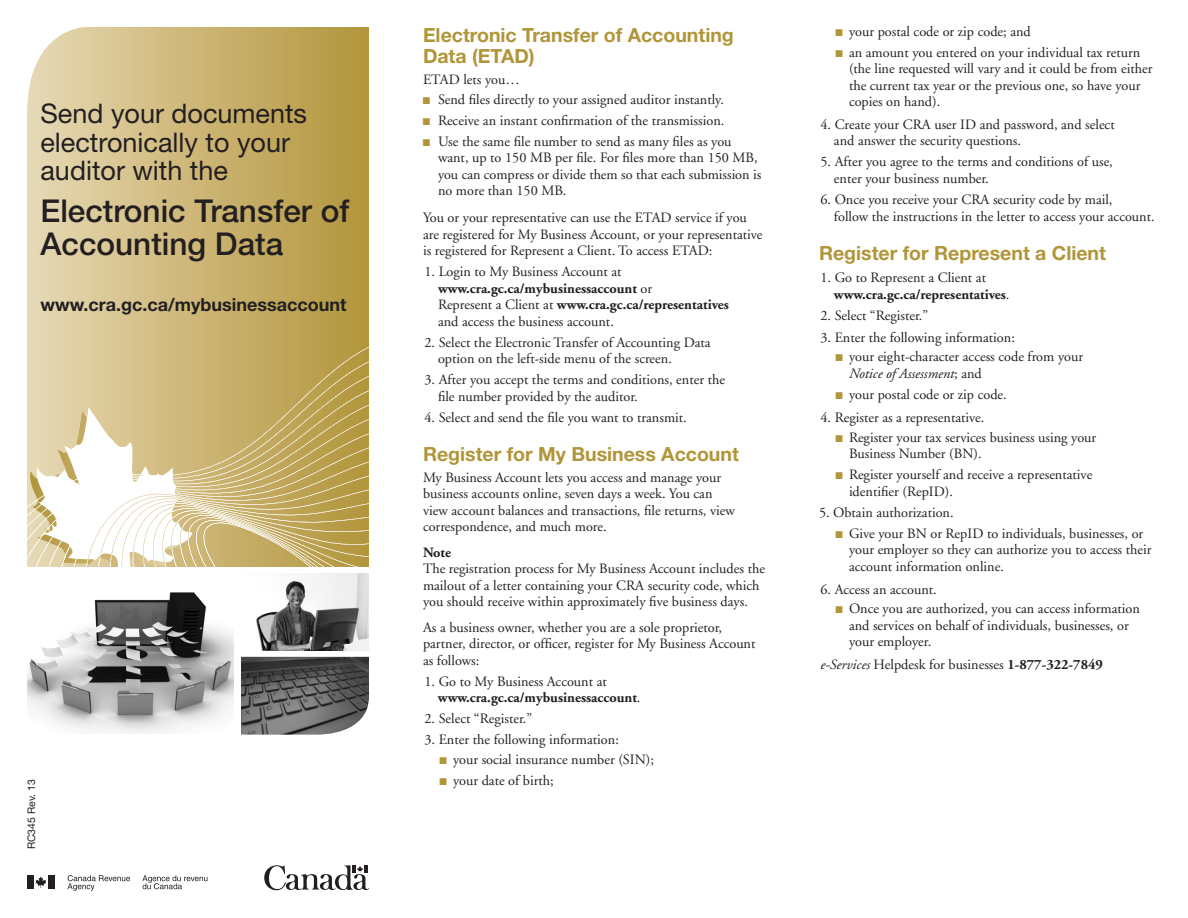
<style>
.page{position:relative;width:1188px;height:918px;background:#fff}
.page>*{position:absolute;margin:0;border:0;box-sizing:border-box;transform-origin:0 0}
.t1{font:500 31.5px/33px "Helvetica Neue";color:#231f20}
.t2{font:27px/28.5px "Helvetica Neue";color:#231f20}
.t3{font:700 19.5px/21px "Helvetica Neue";color:#b19539}
.t4{font:700 18px "Helvetica Neue";color:#231f20}
.t5{font:14.25px/16.5px "Adobe Garamond";color:#231f20}
.t6{font:700 14.25px/16.5px "Adobe Garamond";color:#231f20}
.t7{font:10.5px "Helvetica Neue";color:#231f20}
.s1{color:#b19539}
.s2{font-weight:700}
.s3{font-weight:400}
.s4{font-style:italic}
</style>
<div class="page">
<svg style="left:27px;top:27px;width:342px;height:540px;background:#cdb87a"></svg>
<svg style="left:27px;top:347px;width:342px;height:14px;background:#ccb678"></svg>
<svg style="left:27px;top:361px;width:342px;height:15px;background:#ccb778"></svg>
<svg style="left:27px;top:376px;width:342px;height:14px;background:#cdb779"></svg>
<svg style="left:27px;top:390px;width:342px;height:15px;background:#cdb77a"></svg>
<svg style="left:29px;top:407px;width:340px;height:160px"></svg>
<svg style="left:264px;top:865px;width:105px;height:25px"></svg>
<svg style="left:67px;top:875px;width:63px;height:16px"></svg>
<svg style="left:142px;top:875px;width:65px;height:14px"></svg>
<div style="left:27px;top:875px;width:7px;height:14px;background:#231f20"></div>
<svg style="left:36px;top:876px;width:10px;height:12px"></svg>
<div style="left:48px;top:875px;width:7px;height:14px;background:#231f20"></div>
<img style="left:241px;top:657px;width:128px;height:78px">
<img style="left:256px;top:573px;width:113px;height:78px">
<img style="left:28px;top:592px;width:205px;height:142px">
<h2 class="t2" style="left:40px;top:99px;width:268px">Send your documents electronically to your auditor with the</h2>
<h1 class="t1" style="left:40px;top:194px;width:310px">Electronic Transfer of<br>Accounting Data</h1>
<p class="t4" style="left:40px;top:293px;width:307px">www.cra.gc.ca/mybusinessaccount</p>
<p class="t7" style="left:25px;top:849px;width:72px;rotate:-90deg">RC345 Rev. 13</p>
<h3 class="t3" style="left:423px;top:24px;width:312px">Electronic Transfer of Accounting<br>Data (ETAD)</h3>
<p class="t5" style="left:423px;top:72px;width:98px">ETAD lets you…</p>
<p class="t5" style="left:423px;top:91px;width:302px"><span class="s1">■</span> Send files directly to your assigned auditor instantly.</p>
<p class="t5" style="left:423px;top:112px;width:303px"><span class="s1">■</span> Receive an instant confirmation of the transmission.</p>
<p class="t5" style="left:438px;top:133px;width:325px;text-indent:-15px"><span class="s1">■</span> Use the same file number to send as many files as you want, up to 150 MB per file. For files more than 150 MB, you can compress or divide them so that each submission is no more than 150 MB.</p>
<p class="t5" style="left:423px;top:210px;width:341px">You or your representative can use the ETAD service if you are registered for My Business Account, or your representative is registered for Represent a Client. To access ETAD:</p>
<p class="t5" style="left:438px;top:264px;width:292px;text-indent:-13px">1. Login to My Business Account at <span class="s2">www.cra.gc.ca/mybusinessaccount</span> or<br>Represent a Client at <span class="s2">www.cra.gc.ca/representatives </span>and access the business account.</p>
<p class="t5" style="left:438px;top:334px;width:274px;text-indent:-13px">2. Select the Electronic Transfer of Accounting Data option on the left-side menu of the screen.</p>
<p class="t5" style="left:438px;top:372px;width:289px;text-indent:-13px">3. After you accept the terms and conditions, enter the file number provided by the auditor.</p>
<p class="t5" style="left:425px;top:409px;width:264px">4. Select and send the file you want to transmit.</p>
<h3 class="t3" style="left:423px;top:443px;width:317px">Register for My Business Account</h3>
<p class="t5" style="left:423px;top:469px;width:314px">My Business Account lets you access and manage your business accounts online, seven days a week. You can view account balances and transactions, file returns, view correspondence, and much more.</p>
<p class="t6" style="left:423px;top:544px;width:30px">Note</p>
<p class="t5" style="left:423px;top:561px;width:344px">The registration process for My Business Account includes the mailout of a letter containing your CRA security code, which you should receive within approximately five business days.</p>
<p class="t5" style="left:423px;top:619px;width:334px">As a business owner, whether you are a sole proprietor, partner, director, or officer, register for My Business Account as follows:</p>
<p class="t6" style="left:438px;top:673px;width:204px;text-indent:-13px"><span class="s3">1. Go to My Business Account at </span>www.cra.gc.ca/mybusinessaccount<span class="s3">.</span></p>
<p class="t5" style="left:424px;top:711px;width:109px">2. Select “Register.”</p>
<p class="t5" style="left:424px;top:732px;width:196px">3. Enter the following information:</p>
<p class="t5" style="left:440px;top:751px;width:216px"><span class="s1">■</span> your social insurance number (SIN);</p>
<p class="t5" style="left:440px;top:772px;width:116px"><span class="s1">■</span> your date of birth;</p>
<p class="t5" style="left:836px;top:24px;width:197px"><span class="s1">■</span> your postal code or zip code; and</p>
<p class="t5" style="left:849px;top:45px;width:305px;text-indent:-14px"><span class="s1">■</span> an amount you entered on your individual tax return (the line requested will vary and it could be from either the current tax year or the previous one, so have your copies on hand).</p>
<p class="t5" style="left:834px;top:117px;width:282px;text-indent:-13px">4. Create your CRA user ID and password, and select and answer the security questions.</p>
<p class="t5" style="left:834px;top:154px;width:280px;text-indent:-13px">5. After you agree to the terms and conditions of use, enter your business number.</p>
<p class="t5" style="left:834px;top:191px;width:322px;line-height:17.1px;text-indent:-13px">6. Once you receive your CRA security code by mail,<br>follow the instructions in the letter to access your account.</p>
<h3 class="t3" style="left:819px;top:242px;width:289px">Register for Represent a Client</h3>
<p class="t6" style="left:834px;top:269px;width:177px;line-height:17.1px;text-indent:-13px"><span class="s3">1. Go to Represent a Client at </span>www.cra.gc.ca/representatives<span class="s3">.</span></p>
<p class="t5" style="left:820px;top:308px;width:109px">2. Select “Register.”</p>
<p class="t5" style="left:820px;top:330px;width:196px">3. Enter the following information:</p>
<p class="t5" style="left:849px;top:349px;width:236px;text-indent:-14px"><span class="s1">■</span> your eight-character access code from your<br><span class="s4">Notice of Assessment</span>; and</p>
<p class="t5" style="left:836px;top:387px;width:173px"><span class="s1">■</span> your postal code or zip code.</p>
<p class="t5" style="left:821px;top:410px;width:165px">4. Register as a representative.</p>
<p class="t5" style="left:849px;top:429px;width:249px;text-indent:-14px"><span class="s1">■</span> Register your tax services business using your<br>Business Number (BN).</p>
<p class="t5" style="left:849px;top:467px;width:245px;text-indent:-14px"><span class="s1">■</span> Register yourself and receive a representative identifier (RepID).</p>
<p class="t5" style="left:819px;top:504px;width:136px">5. Obtain authorization.</p>
<p class="t5" style="left:849px;top:525px;width:304px;text-indent:-14px"><span class="s1">■</span> Give your BN or RepID to individuals, businesses, or your employer so they can authorize you to access their account information online.</p>
<p class="t5" style="left:821px;top:581px;width:118px">6. Access an account.</p>
<p class="t5" style="left:849px;top:601px;width:292px;text-indent:-14px"><span class="s1">■</span> Once you are authorized, you can access information and services on behalf of individuals, businesses, or your employer.</p>
<p class="t5" style="left:821px;top:657px;width:284px"><span class="s4">e-Services</span> Helpdesk for businesses <span class="s2">1-877-322-7849</span></p>
</div>
